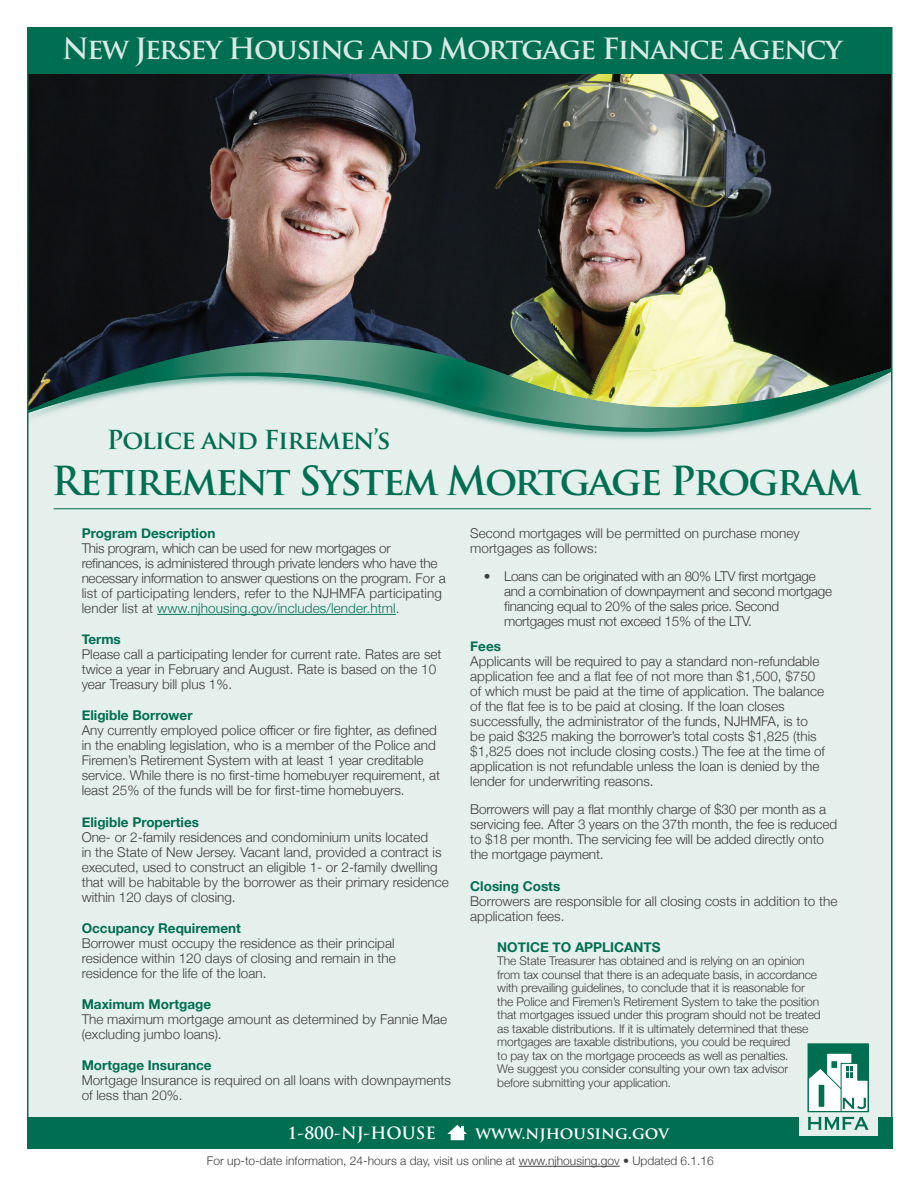
<style>
.page{position:relative;width:918px;height:1188px;background:#fff}
.page>*{position:absolute;margin:0;border:0;box-sizing:border-box;transform-origin:0 0}
.Bold{font:700 39px "Trajan Pro";letter-spacing:-.05em;color:#006e51}
.Bold-2{font:700 28.5px "Trajan Pro";letter-spacing:-.05em;color:#d9eae5}
.Bold-3{font:700 25.5px "Trajan Pro";letter-spacing:-.04em;color:#006e51}
.Bold-4{font:700 16.5px "Trajan Pro";color:#fff}
.main_body{font:300 13.5px/15px "Helvetica Neue";color:#3e3e3f}
.main_body-2{font:300 13.5px/15px "Helvetica Neue";letter-spacing:-.02em;color:#3e3e3f}
.Subheads{font:700 13.5px "Helvetica Neue";color:#006e51}
.main_body-3{font:300 12px/13.5px "Helvetica Neue";letter-spacing:-.01em;color:#3e3e3f}
.body{font:300 12px "Helvetica Neue";color:#3e3e3f}
.s1{color:#067459}
</style>
<div class="page">
<div style="left:30px;top:446px;width:859px;height:672px;background:#e5efec"></div>
<img style="left:30px;top:73px;width:859px;height:235px">
<div style="left:28px;top:27px;width:864px;height:46px;background:#006e51"></div>
<hr style="left:157px;top:614px;width:239px;height:1px;background:#067459">
<hr style="left:519px;top:1166px;width:101px;height:1px;background:#3e3e3f">
<div style="left:27px;top:1118px;width:865px;height:31px;background:#006e51"></div>
<svg style="left:447px;top:1125px;width:20px;height:15px"></svg>
<svg style="left:28px;top:308px;width:864px;height:32px"></svg>
<svg style="left:28px;top:340px;width:864px;height:106px"></svg>
<hr style="left:54px;top:508px;width:817px;height:1px;background:#006e51">
<div style="left:799px;top:1037px;width:79px;height:99px;background:#e5efec"></div>
<div style="left:808px;top:1044px;width:60px;height:68px;background:#006e51"></div>
<div style="left:808px;top:1043px;width:61px;height:69px;border:1px solid #006e51"></div>
<div style="left:826px;top:1053px;width:26px;height:45px;background:#fff;border:1px solid #006e51"></div>
<div style="left:831px;top:1060px;width:7px;height:9px;background:#006e51;border:1px solid #fff"></div>
<svg style="left:808px;top:1063px;width:61px;height:67px"></svg>
<p class="Bold-2" style="left:62px;top:31px;width:782px">New Jersey Housing and Mortgage Finance Agency</p>
<p class="Bold-3" style="left:107px;top:424px;width:285px">Police and Firemen’s</p>
<p class="Bold" style="left:52px;top:457px;width:811px">Retirement System Mortgage Program</p>
<p class="Subheads" style="left:82px;top:523px;width:135px">Program Description</p>
<p class="main_body-2" style="left:82px;top:540px;width:366px">This program, which can be used for new mortgages or refinances, is administered through private lenders who have the necessary information to answer questions on the program. For a list of participating lenders, refer to the NJHMFA participating lender list at <span class="s1">www.njhousing.gov/includes/lender.html</span>.</p>
<p class="Subheads" style="left:82px;top:629px;width:41px">Terms</p>
<p class="main_body" style="left:82px;top:646px;width:361px">Please call a participating lender for current rate. Rates are set twice a year in February and August. Rate is based on the 10 year Treasury bill plus 1%.</p>
<p class="Subheads" style="left:82px;top:705px;width:112px">Eligible Borrower</p>
<p class="main_body" style="left:82px;top:722px;width:360px">Any currently employed police officer or fire fighter, as defined in the enabling legislation, who is a member of the Police and Firemen’s Retirement System with at least 1 year creditable service. While there is no first-time homebuyer requirement, at least 25% of the funds will be for first-time homebuyers.</p>
<p class="Subheads" style="left:82px;top:811px;width:119px">Eligible Properties</p>
<p class="main_body" style="left:82px;top:828px;width:369px">One- or 2-family residences and condominium units located<br>in the State of New Jersey. Vacant land, provided a contract is executed, used to construct an eligible 1- or 2-family dwelling that will be habitable by the borrower as their primary residence within 120 days of closing.</p>
<p class="Subheads" style="left:82px;top:917px;width:161px">Occupancy Requirement</p>
<p class="main_body" style="left:82px;top:935px;width:316px;text-align:justify">Borrower must occupy the residence as their principal residence within 120 days of closing and remain in the residence for the life of the loan.</p>
<p class="Subheads" style="left:82px;top:994px;width:131px">Maximum Mortgage</p>
<p class="main_body" style="left:82px;top:1011px;width:367px">The maximum mortgage amount as determined by Fannie Mae (excluding jumbo loans).</p>
<p class="Subheads" style="left:82px;top:1055px;width:131px">Mortgage Insurance</p>
<p class="main_body" style="left:82px;top:1072px;width:371px">Mortgage Insurance is required on all loans with downpayments of less than 20%.</p>
<p class="main_body" style="left:470px;top:525px;width:331px">Second mortgages will be permitted on purchase money mortgages as follows:</p>
<p class="main_body-2" style="left:504px;top:568px;width:330px;text-indent:-20px">• Loans can be originated with an 80% LTV first mortgage and a combination of downpayment and second mortgage financing equal to 20% of the sales price. Second mortgages must not exceed 15% of the LTV.</p>
<p class="Subheads" style="left:470px;top:635px;width:32px">Fees</p>
<p class="main_body" style="left:470px;top:653px;width:356px">Applicants will be required to pay a standard non-refundable application fee and a flat fee of not more than $1,500, $750 of which must be paid at the time of application. The balance of the flat fee is to be paid at closing. If the loan closes successfully, the administrator of the funds, NJHMFA, is to be paid $325 making the borrower’s total costs $1,825 (this $1,825 does not include closing costs.) The fee at the time of application is not refundable unless the loan is denied by the lender for underwriting reasons.</p>
<p class="main_body" style="left:470px;top:801px;width:368px">Borrowers will pay a flat monthly charge of $30 per month as a servicing fee. After 3 years on the 37th month, the fee is reduced to $18 per month. The servicing fee will be added directly onto the mortgage payment.</p>
<p class="Subheads" style="left:470px;top:875px;width:91px">Closing Costs</p>
<p class="main_body" style="left:470px;top:892px;width:369px">Borrowers are responsible for all closing costs in addition to the application fees.</p>
<p class="Subheads" style="left:497px;top:936px;width:165px">NOTICE TO APPLICANTS</p>
<p class="main_body-3" style="left:497px;top:953px;width:325px">The State Treasurer has obtained and is relying on an opinion from tax counsel that there is an adequate basis, in accordance with prevailing guidelines, to conclude that it is reasonable for the Police and Firemen’s Retirement System to take the position that mortgages issued under this program should not be treated as taxable distributions. If it is ultimately determined that these mortgages are taxable distributions, you could be required<br>to pay tax on the mortgage proceeds as well as penalties.<br>We suggest you consider consulting your own tax advisor before submitting your application.</p>
<p class="Bold-4" style="left:288px;top:1123px;width:150px">1-800-NJ-HOUSE</p>
<p class="Bold-4" style="left:475px;top:1123px;width:195px">www.njhousing.gov</p>
<p class="body" style="left:207px;top:1151px;width:509px">For up-to-date information, 24-hours a day, visit us online at www.njhousing.gov • Updated 6.1.16</p>
</div>
